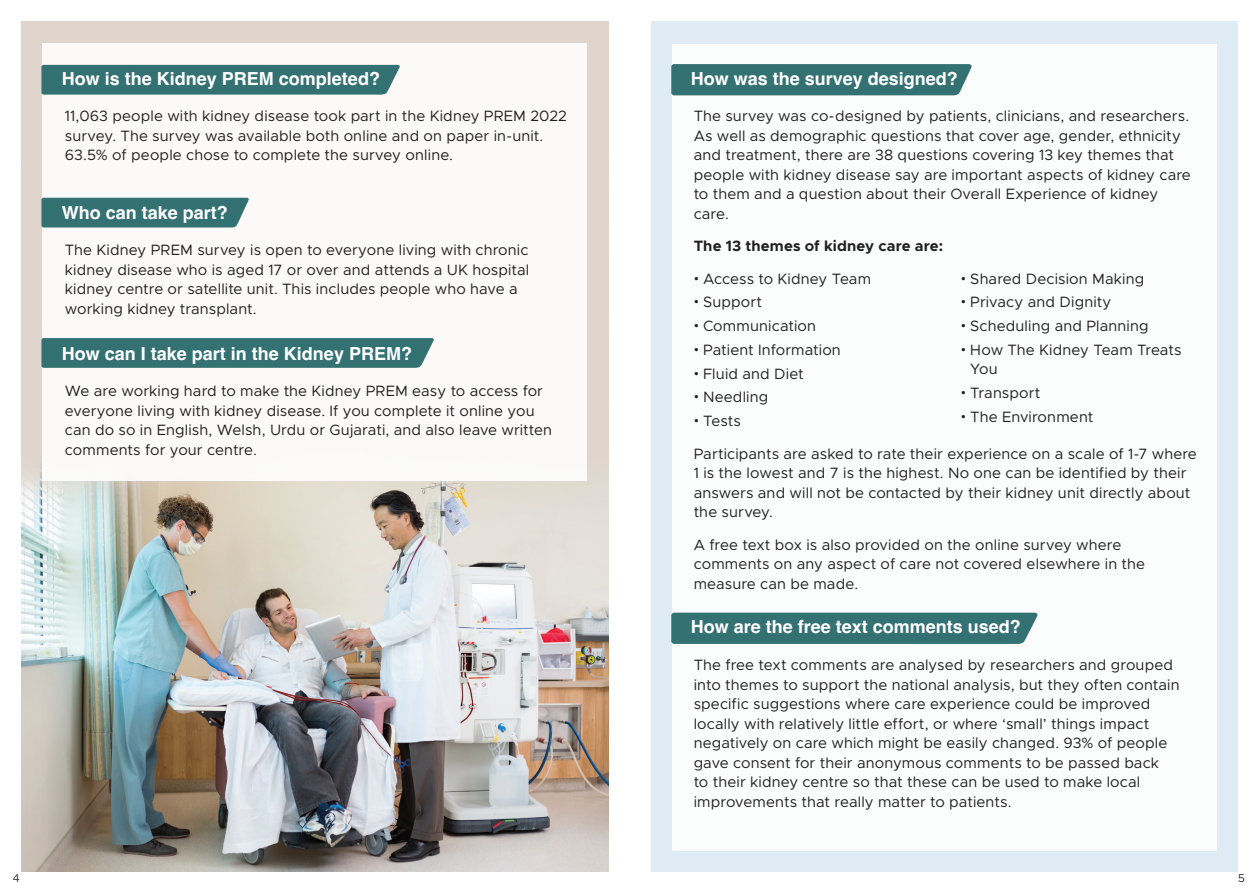
<style>
.page{position:relative;width:1259px;height:893px;background:#fff}
.page>*{position:absolute;margin:0;border:0;box-sizing:border-box;transform-origin:0 0}
.t1{font:700 18px "Helvetica";color:#fff}
.t2{font:15px/19.5px "Metropolis";letter-spacing:.01em;color:#231f20}
.t3{font:700 15px "Metropolis";letter-spacing:.01em;color:#231f20}
.t4{font:12px "Omnes";color:#231f20}
.s1{font-family:"Helvetica";font-weight:700}
</style>
<div class="page">
<div style="left:651px;top:21px;width:586px;height:851px;background:#e0ecf5"></div>
<div style="left:672px;top:44px;width:544px;height:806px;background:#fff"></div>
<svg style="left:671px;top:612px;width:367px;height:32px;background:#3c7678"></svg>
<img style="left:21px;top:21px;width:587px;height:851px">
<div style="left:43px;top:43px;width:544px;height:437px;background:#fff"></div>
<div style="left:41px;top:65px;width:359px;height:30px;background:#347173"></div>
<div style="left:41px;top:198px;width:208px;height:30px;background:#347173"></div>
<svg style="left:41px;top:338px;width:393px;height:30px;background:#397476"></svg>
<svg style="left:671px;top:64px;width:301px;height:32px;background:#3c7779"></svg>
<p class="t1" style="left:62px;top:67px;width:320px">How is the Kidney PREM completed?</p>
<p class="t2" style="left:65px;top:106px;width:504px">11,063 people with kidney disease took part in the Kidney PREM 2022 survey. The survey was available both online and on paper in-unit.<br>63.5% of people chose to complete the survey online.</p>
<p class="t1" style="left:62px;top:201px;width:168px">Who can take part?</p>
<p class="t2" style="left:65px;top:240px;width:466px">The Kidney PREM survey is open to everyone living with chronic kidney disease who is aged 17 or over and attends a UK hospital kidney centre or satellite unit. This includes people who have a working kidney transplant.</p>
<p class="t1" style="left:62px;top:342px;width:352px">How can I take part in the Kidney PREM?</p>
<p class="t2" style="left:65px;top:381px;width:489px">We are working hard to make the Kidney PREM easy to access for everyone living with kidney disease. If you complete it online you can do so in English, Welsh, Urdu or Gujarati, and also leave written comments for your centre.</p>
<p class="t1" style="left:690px;top:67px;width:269px">How was the survey designed?</p>
<p class="t2" style="left:693px;top:106px;width:498px">The survey was co-designed by patients, clinicians, and researchers.<br>As well as demographic questions that cover age, gender, ethnicity and treatment, there are 38 questions covering 13 key themes that people with kidney disease say are important aspects of kidney care to them and a question about their Overall Experience of kidney care.</p>
<p class="t3" style="left:693px;top:236px;width:251px">The 13 themes of kidney care are:</p>
<p class="t2" style="left:693px;top:269px;width:179px"><span class="s1">•</span> Access to Kidney Team</p>
<p class="t2" style="left:693px;top:293px;width:70px"><span class="s1">•</span> Support</p>
<p class="t2" style="left:693px;top:316px;width:124px"><span class="s1">•</span> Communication</p>
<p class="t2" style="left:693px;top:340px;width:149px"><span class="s1">•</span> Patient Information</p>
<p class="t2" style="left:693px;top:364px;width:111px"><span class="s1">•</span> Fluid and Diet</p>
<p class="t2" style="left:693px;top:388px;width:76px"><span class="s1">•</span> Needling</p>
<p class="t2" style="left:693px;top:411px;width:49px"><span class="s1">•</span> Tests</p>
<p class="t2" style="left:961px;top:269px;width:185px"><span class="s1">•</span> Shared Decision Making</p>
<p class="t2" style="left:961px;top:292px;width:152px"><span class="s1">•</span> Privacy and Dignity</p>
<p class="t2" style="left:961px;top:316px;width:189px"><span class="s1">•</span> Scheduling and Planning</p>
<p class="t2" style="left:970px;top:340px;width:213px;text-indent:-9px"><span class="s1">•</span> How The Kidney Team Treats<br>You</p>
<p class="t2" style="left:961px;top:383px;width:81px"><span class="s1">•</span> Transport</p>
<p class="t2" style="left:961px;top:407px;width:134px"><span class="s1">•</span> The Environment</p>
<p class="t2" style="left:693px;top:444px;width:504px">Participants are asked to rate their experience on a scale of 1-7 where 1 is the lowest and 7 is the highest. No one can be identified by their answers and will not be contacted by their kidney unit directly about the survey.</p>
<p class="t2" style="left:693px;top:535px;width:453px">A free text box is also provided on the online survey where comments on any aspect of care not covered elsewhere in the measure can be made.</p>
<p class="t1" style="left:690px;top:616px;width:332px">How are the free text comments used?</p>
<p class="t2" style="left:693px;top:655px;width:487px">The free text comments are analysed by researchers and grouped into themes to support the national analysis, but they often contain specific suggestions where care experience could be improved locally with relatively little effort, or where ‘small’ things impact negatively on care which might be easily changed. 93% of people gave consent for their anonymous comments to be passed back<br>to their kidney centre so that these can be used to make local improvements that really matter to patients.</p>
<p class="t4" style="left:13px;top:870px;width:8px">4</p>
<p class="t4" style="left:1238px;top:870px;width:8px">5</p>
</div>
